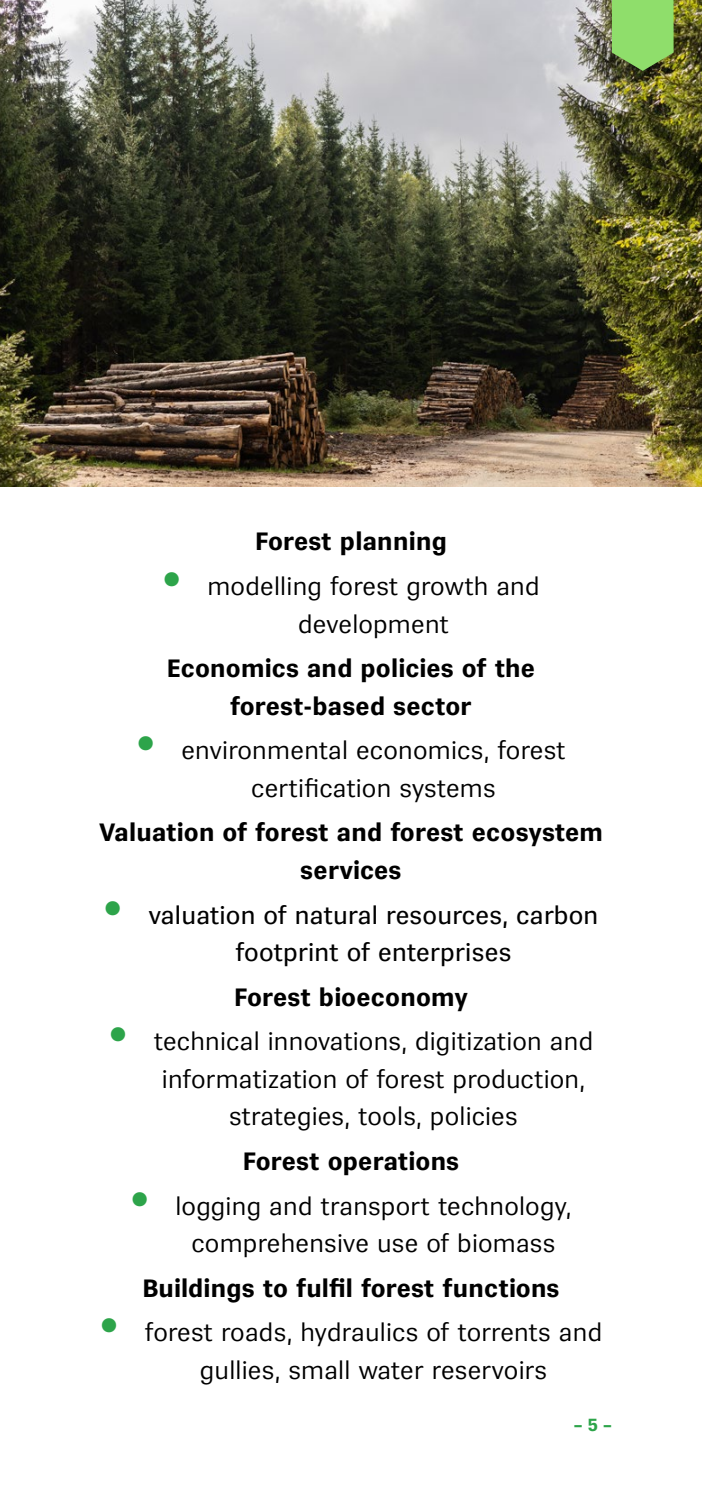
<style>
.page{position:relative;width:702px;height:1489px;background:#fff}
.page>*{position:absolute;margin:0;border:0;box-sizing:border-box;transform-origin:0 0}
.t1{font:300 25px/37.5px "Vegan Sans Premium";letter-spacing:.01em;color:#000}
.t2{font:700 25px/37.5px "Vegan Sans Premium";letter-spacing:.01em;color:#000;text-align:center}
.t3{font:25px/37.5px "Vegan Sans Premium";letter-spacing:.01em;color:#000}
.t4{font:700 17.5px "Vegan Sans Premium";color:#2da44a}
.s1{font-weight:900;font-size:45px;color:#2da44a}
</style>
<div class="page">
<img style="left:0;top:0;width:702px;height:487px">
<svg style="left:612px;top:0;width:61px;height:71px;background:#85ca61"></svg>
<p class="t2" style="left:255px;top:523px;width:193px">Forest planning</p>
<p class="t1" style="left:298px;top:567px;width:243px;text-indent:-136px"><span class="s1">•</span> modelling forest growth and development</p>
<p class="t2" style="left:167px;top:649px;width:369px">Economics and policies of the forest-based sector</p>
<p class="t1" style="left:251px;top:732px;width:316px;text-indent:-115px"><span class="s1">•</span> environmental economics, forest certification systems</p>
<p class="t2" style="left:99px;top:814px;width:505px">Valuation of forest and forest ecosystem services</p>
<p class="t3" style="left:235px;top:896px;width:364px;text-indent:-132px"><span class="s1">•</span> valuation of natural resources, carbon footprint of enterprises</p>
<p class="t2" style="left:234px;top:978px;width:235px">Forest bioeconomy</p>
<p class="t1" style="left:109px;top:1022px;width:486px"><span class="s1">•</span> technical innovations, digitization and</p>
<p class="t1" style="left:162px;top:1060px;width:424px">informatization of forest production,</p>
<p class="t1" style="left:229px;top:1097px;width:290px">strategies, tools, policies</p>
<p class="t2" style="left:243px;top:1142px;width:218px">Forest operations</p>
<p class="t1" style="left:191px;top:1187px;width:381px;text-indent:-61px"><span class="s1">•</span> logging and transport technology, comprehensive use of biomass</p>
<p class="t2" style="left:142px;top:1269px;width:419px">Buildings to fulfil forest functions</p>
<p class="t1" style="left:200px;top:1313px;width:404px;text-indent:-100px"><span class="s1">•</span> forest roads, hydraulics of torrents and gullies, small water reservoirs</p>
<p class="t4" style="left:573px;top:1414px;width:40px">– 5 –</p>
</div>
